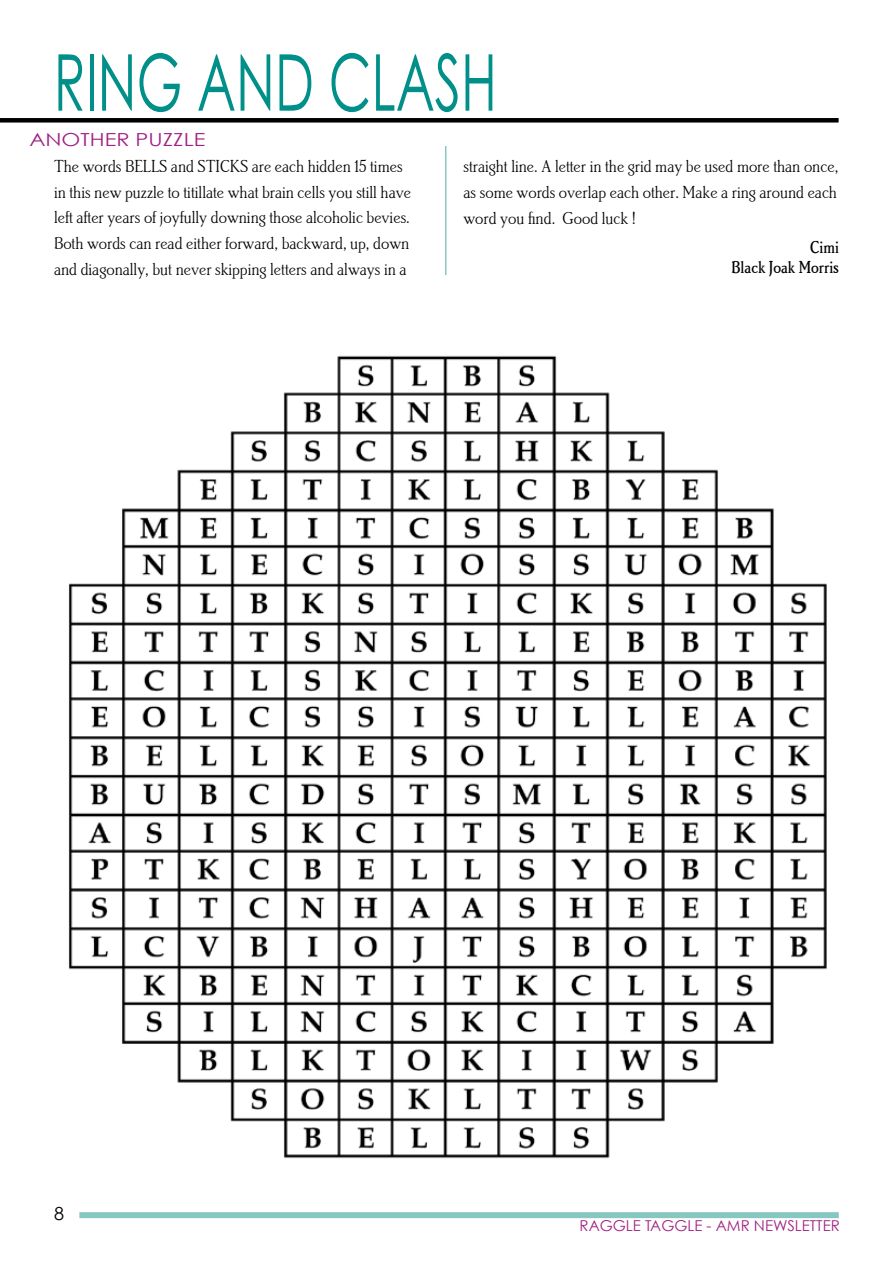
<style>
.page{position:relative;width:893px;height:1263px;background:#fff}
.page>*{position:absolute;margin:0;border:0;box-sizing:border-box;transform-origin:0 0}
.t1{font:78.45px "Weezer Font";color:#009089;scale:.67 1}
.t2{font:18px/25.5px "Brighton Light Let Plain";color:#000}
.t3{font:18px/20.7px "Brighton Medium Let Plain";color:#000;text-align:right;scale:.9 1}
.t4{font:18px "Weezer Font";color:#a02383;scale:1.21 1}
.t5{font:18px "Weezer Font";color:#000}
.t6{font:15px "Weezer Font";color:#a02383}
</style>
<div class="page">
<div style="left:79px;top:1212px;width:760px;height:6px;background:#86c7c2"></div>
<div style="left:0;top:118px;width:839px;height:5px;background:#000"></div>
<hr style="left:445px;top:146px;width:1px;height:129px;background:#86c7c2">
<img style="left:68px;top:355px;width:759px;height:804px">
<h1 class="t1" style="left:54px;top:34px;width:519px">RING AND CLASH</h1>
<p class="t4" style="left:29px;top:129px;width:147px">ANOTH ER PUZZLE</p>
<p class="t2" style="left:54px;top:154px;width:359px">The words BELLS and STICKS are each hidden 15 times in this new puzzle to titillate what brain cells you still have left after years of joyfully downing those alcoholic bevies.<br>Both words can read either forward, backward, up, down and diagonally, but never skipping letters and always in a</p>
<p class="t2" style="left:463px;top:154px;width:376px;text-align:justify">straight line. A letter in the grid may be used more than once, as some words overlap each other. Make a ring around each word you find. Good luck !</p>
<p class="t3" style="left:731px;top:236px;width:121px">Cimi<br>Black Joak Morris</p>
<p class="t5" style="left:54px;top:1203px;width:11px">8</p>
<p class="t6" style="left:580px;top:1217px;width:262px">RAGGLE TAGGLE - AMR NEWSLETTER</p>
</div>
